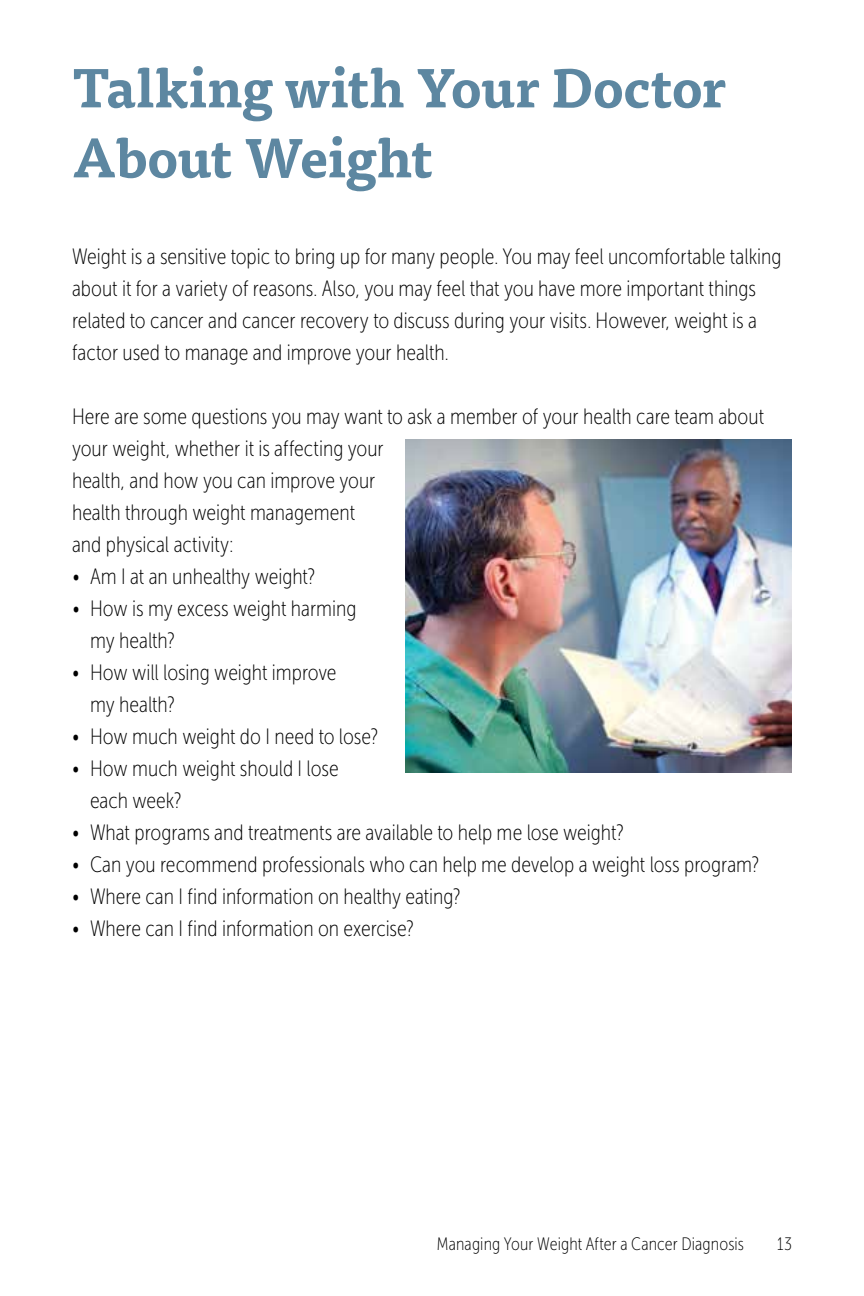
<style>
.page{position:relative;width:864px;height:1296px;background:#fff}
.page>*{position:absolute;margin:0;border:0;box-sizing:border-box;transform-origin:0 0}
.t1{font:700 54px/70px "Tisa Pro";letter-spacing:-.005em;color:#5d87a1}
.t2{font:22.2px/32px "Museo Sans Cond 100";color:#000}
.t3{font:18px "Museo Sans Cond 100";letter-spacing:.01em;color:#000}
</style>
<div class="page">
<img style="left:406px;top:439px;width:386px;height:334px">
<h1 class="t1" style="left:72px;top:50px;width:655px">Talking with Your Doctor<br>About Weight</h1>
<p class="t2" style="left:72px;top:241px;width:711px">Weight is a sensitive topic to bring up for many people. You may feel uncomfortable talking about it for a variety of reasons. Also, you may feel that you have more important things related to cancer and cancer recovery to discuss during your visits. However, weight is a factor used to manage and improve your health.</p>
<p class="t2" style="left:72px;top:401px;width:694px">Here are some questions you may want to ask a member of your health care team about your weight, whether it is affecting your<br>health, and how you can improve your<br>health through weight management<br>and physical activity:</p>
<p class="t2" style="left:72px;top:561px;width:245px">• Am I at an unhealthy weight?</p>
<p class="t2" style="left:90px;top:593px;width:268px;text-indent:-18px">• How is my excess weight harming my health?</p>
<p class="t2" style="left:90px;top:657px;width:248px;text-indent:-18px">• How will losing weight improve my health?</p>
<p class="t2" style="left:72px;top:721px;width:308px">• How much weight do I need to lose?</p>
<p class="t2" style="left:90px;top:753px;width:250px;text-indent:-18px">• How much weight should I lose each week?</p>
<p class="t2" style="left:72px;top:817px;width:553px">• What programs and treatments are available to help me lose weight?</p>
<p class="t2" style="left:72px;top:849px;width:689px">• Can you recommend professionals who can help me develop a weight loss program?</p>
<p class="t2" style="left:72px;top:881px;width:390px">• Where can I find information on healthy eating?</p>
<p class="t2" style="left:72px;top:913px;width:343px">• Where can I find information on exercise?</p>
<p class="t3" style="left:437px;top:1234px;width:309px">Managing Your Weight After a Cancer Diagnosis</p>
<p class="t3" style="left:777px;top:1234px;width:16px">13</p>
</div>
